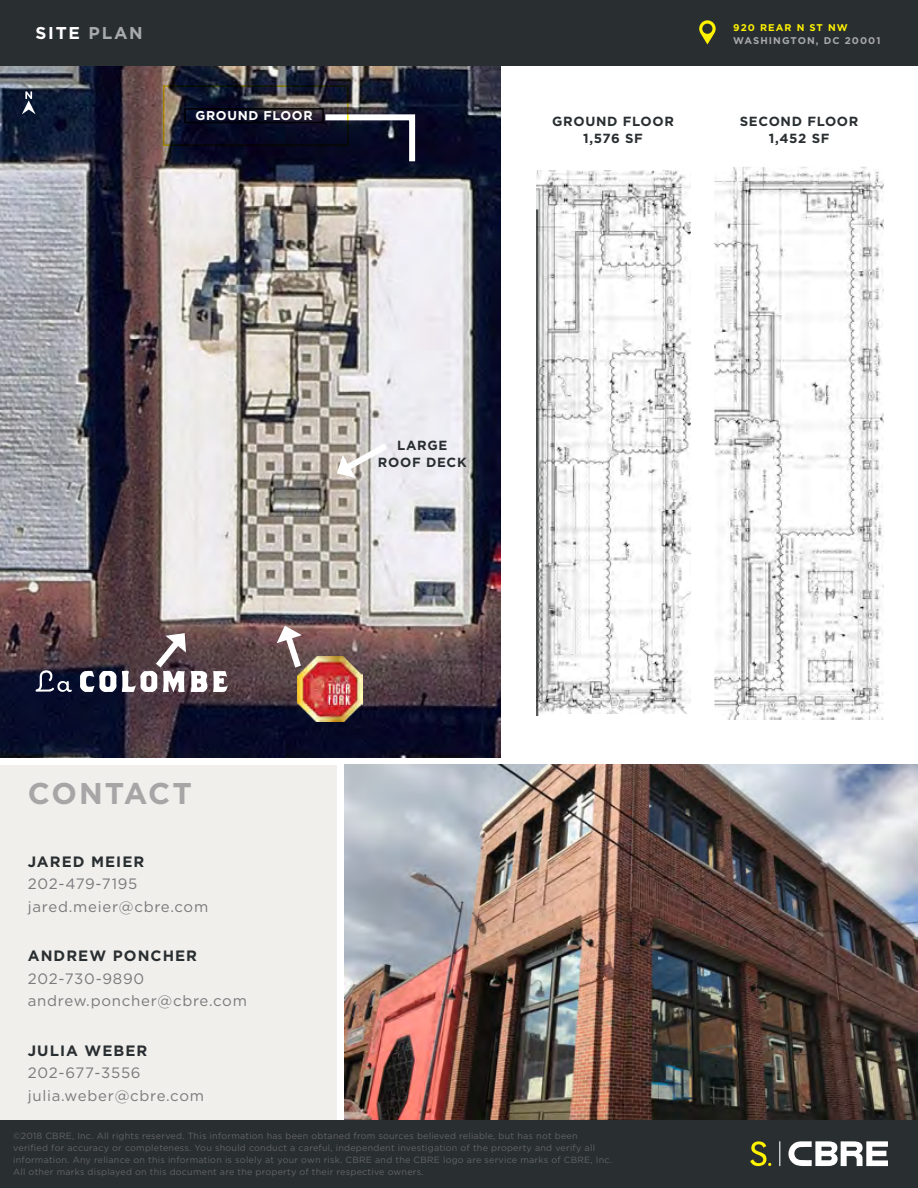
<style>
.page{position:relative;width:918px;height:1188px;background:#fff}
.page>*{position:absolute;margin:0;border:0;box-sizing:border-box;transform-origin:0 0}
.t1{font:700 30px "Gotham";letter-spacing:.06em;color:#a7a5a6}
.t2{font:700 17.1px "Gotham";letter-spacing:.1em;color:#fff}
.t3{font:15px/22.5px "Gotham";letter-spacing:.05em;color:#7b7a7c}
.t4{font:700 15px "Gotham";letter-spacing:.07em;color:#292e31}
.t5{font:700 13.2px/17px "Gotham";letter-spacing:.05em;color:#292e31;text-align:center}
.t6{font:700 12.75px "Gotham";letter-spacing:.05em;color:#fff}
.t7{font:700 9.75px "Gotham";letter-spacing:.11em;color:#a7a9ac}
.t8{font:700 9.75px "Gotham";letter-spacing:.11em;color:#fff200}
.t9{font:9px/12px "Gotham";letter-spacing:.025em;color:#636466}
.s1{color:#a7a9ac}
</style>
<div class="page">
<img style="left:0;top:66px;width:500px;height:691px">
<div style="left:0;top:765px;width:337px;height:355px;background:#f0efec"></div>
<img style="left:345px;top:765px;width:573px;height:355px">
<div style="left:0;top:0;width:918px;height:66px;background:#292e31"></div>
<svg style="left:699px;top:20px;width:17px;height:24px"></svg>
<div style="left:0;top:1120px;width:918px;height:68px;background:#292e31"></div>
<svg style="left:788px;top:1141px;width:100px;height:25px"></svg>
<svg style="left:750px;top:1141px;width:21px;height:25px"></svg>
<svg style="left:779px;top:1141px;width:1px;height:25px"></svg>
<svg style="left:22px;top:91px;width:14px;height:23px"></svg>
<svg style="left:36px;top:670px;width:36px;height:22px"></svg>
<img style="left:536px;top:171px;width:154px;height:543px">
<svg style="left:536px;top:209px;width:2px;height:507px"></svg>
<svg style="left:80px;top:632px;width:148px;height:61px"></svg>
<svg style="left:277px;top:626px;width:29px;height:48px"></svg>
<svg style="left:336px;top:438px;width:58px;height:40px"></svg>
<img style="left:716px;top:168px;width:166px;height:550px">
<svg style="left:162px;top:85px;width:256px;height:82px;background:#262737"></svg>
<div style="left:184px;top:108px;width:140px;height:15px;border:2px solid #000"></div>
<img style="left:297px;top:656px;width:65px;height:65px">
<h2 class="t2" style="left:36px;top:22px;width:109px">SITE <span class="s1">PLAN</span></h2>
<p class="t8" style="left:733px;top:21px;width:116px">920 REAR N ST NW</p>
<p class="t7" style="left:733px;top:34px;width:149px">WASHINGTON, DC 20001</p>
<h3 class="t6" style="left:196px;top:107px;width:118px">GROUND FLOOR</h3>
<h3 class="t5" style="left:552px;top:113px;width:123px">GROUND FLOOR<br>1,576 SF</h3>
<h3 class="t5" style="left:740px;top:113px;width:120px">SECOND FLOOR<br>1,452 SF</h3>
<h3 class="t5" style="left:378px;top:437px;width:90px">LARGE<br>ROOF DECK</h3>
<h1 class="t1" style="left:28px;top:773px;width:166px">CONTACT</h1>
<h3 class="t4" style="left:28px;top:852px;width:118px">JARED MEIER</h3>
<h3 class="t3" style="left:28px;top:872px;width:182px">202-479-7195 jared.meier@cbre.com</h3>
<h3 class="t4" style="left:28px;top:946px;width:171px">ANDREW PONCHER</h3>
<h3 class="t3" style="left:28px;top:967px;width:221px">202-730-9890 andrew.poncher@cbre.com</h3>
<h3 class="t4" style="left:28px;top:1041px;width:121px">JULIA WEBER</h3>
<h3 class="t3" style="left:28px;top:1061px;width:178px">202-677-3556 julia.weber@cbre.com</h3>
<p class="t9" style="left:13px;top:1130px;width:600px">©2018 CBRE, Inc. All rights reserved. This information has been obtaned from sources believed reliable, but has not been verified for accuracy or completeness. You should conduct a careful, independent investigation of the property and verify all information. Any reliance on this information is solely at your own risk. CBRE and the CBRE logo are service marks of CBRE, Inc.<br>All other marks displayed on this document are the property of their respective owners.</p>
</div>
